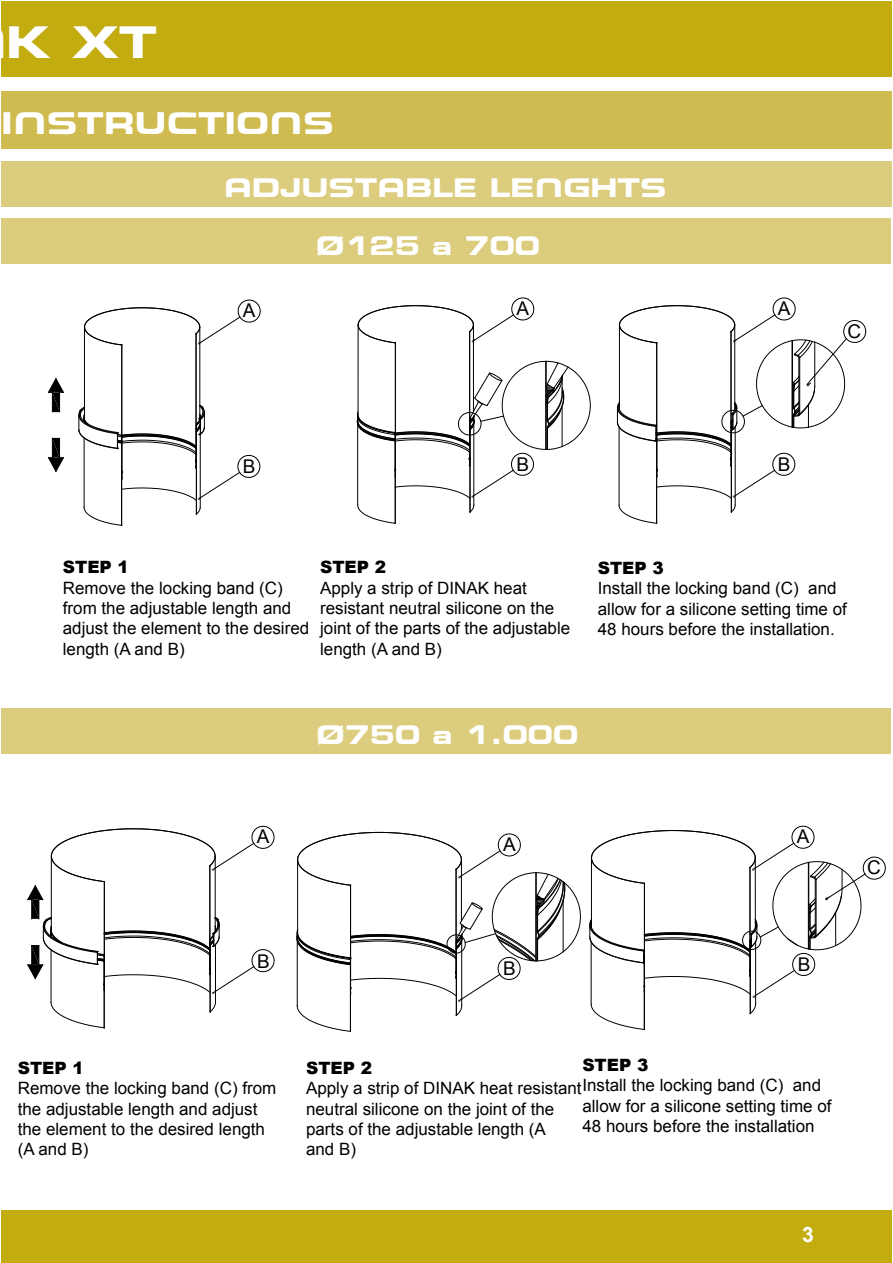
<style>
.page{position:relative;width:893px;height:1263px;background:#fff}
.page>*{position:absolute;margin:0;border:0;box-sizing:border-box;transform-origin:0 0}
.t1{font:700 43.05px "Dinak";color:#fff}
.t2{font:700 29.7px "Dinak";color:#fff}
.t3{font:700 25.5px "Dinak";color:#fff}
.t4{font:700 21.15px "Arial";color:#fff}
.t5{font:18.9px "Arial";color:#000}
.t6{font:16.95px/20.4px "Arial";color:#000}
.t7{font:900 16.95px "Arial";color:#000}
</style>
<div class="page">
<div style="left:1px;top:1px;width:890px;height:75px;background:#c3ac10"></div>
<div style="left:1px;top:1211px;width:890px;height:52px;background:#c3ac10"></div>
<div style="left:1px;top:92px;width:890px;height:57px;background:#cfbb4f"></div>
<div style="left:1px;top:161px;width:890px;height:45px;background:#dccc7e"></div>
<div style="left:1px;top:219px;width:889px;height:45px;background:#dccc7e"></div>
<div style="left:1px;top:708px;width:889px;height:45px;background:#dccc7e"></div>
<hr style="left:51px;top:950px;width:1px;height:52px;background:#000">
<hr style="left:215px;top:945px;width:1px;height:57px;background:#000">
<hr style="left:210px;top:945px;width:1px;height:67px;background:#000">
<hr style="left:104px;top:961px;width:1px;height:67px;background:#000">
<svg style="left:50px;top:1001px;width:55px;height:28px"></svg>
<svg style="left:209px;top:1001px;width:7px;height:12px"></svg>
<svg style="left:27px;top:826px;width:248px;height:168px"></svg>
<svg style="left:296px;top:832px;width:285px;height:200px"></svg>
<hr style="left:199px;top:327px;width:1px;height:92px;background:#000">
<hr style="left:84px;top:327px;width:1px;height:92px;background:#000">
<hr style="left:84px;top:438px;width:1px;height:69px;background:#000">
<hr style="left:200px;top:435px;width:1px;height:72px;background:#000">
<hr style="left:196px;top:334px;width:1px;height:126px;background:#000">
<hr style="left:121px;top:345px;width:1px;height:126px;background:#000">
<hr style="left:196px;top:432px;width:1px;height:82px;background:#000">
<hr style="left:121px;top:443px;width:1px;height:82px;background:#000">
<svg style="left:83px;top:507px;width:40px;height:19px"></svg>
<svg style="left:196px;top:507px;width:5px;height:8px"></svg>
<svg style="left:48px;top:438px;width:16px;height:34px"></svg>
<svg style="left:48px;top:378px;width:16px;height:34px"></svg>
<svg style="left:84px;top:299px;width:177px;height:47px"></svg>
<svg style="left:78px;top:404px;width:183px;height:97px"></svg>
<hr style="left:473px;top:325px;width:1px;height:87px;background:#000">
<hr style="left:358px;top:325px;width:1px;height:90px;background:#000">
<hr style="left:469px;top:332px;width:1px;height:126px;background:#000">
<hr style="left:395px;top:343px;width:1px;height:126px;background:#000">
<svg style="left:357px;top:297px;width:177px;height:47px"></svg>
<svg style="left:356px;top:361px;width:235px;height:163px"></svg>
<svg style="left:616px;top:297px;width:250px;height:227px"></svg>
<svg style="left:589px;top:825px;width:297px;height:205px"></svg>
<h1 class="t1" style="left:6px;top:18px;width:153px">K XT</h1>
<h2 class="t2" style="left:1px;top:107px;width:334px">INSTRUCTIONS</h2>
<h3 class="t3" style="left:224px;top:174px;width:444px">ADJUSTABLE LENGHTS</h3>
<h3 class="t3" style="left:316px;top:231px;width:225px">Ø125 a 700</h3>
<p class="t5" style="left:243px;top:303px;width:14px">A</p>
<p class="t5" style="left:516px;top:301px;width:14px">A</p>
<p class="t5" style="left:777px;top:301px;width:14px">A</p>
<p class="t5" style="left:847px;top:324px;width:15px">C</p>
<p class="t5" style="left:243px;top:459px;width:14px">B</p>
<p class="t5" style="left:516px;top:457px;width:14px">B</p>
<p class="t5" style="left:777px;top:457px;width:14px">B</p>
<p class="t7" style="left:63px;top:558px;width:67px">STEP 1</p>
<p class="t6" style="left:63px;top:579px;width:248px">Remove the locking band (C) from the adjustable length and adjust the element to the desired length (A and B)</p>
<p class="t7" style="left:320px;top:558px;width:67px">STEP 2</p>
<p class="t6" style="left:320px;top:579px;width:252px">Apply a strip of DINAK heat resistant neutral silicone on the joint of the parts of the adjustable length (A and B)</p>
<p class="t7" style="left:597px;top:558px;width:67px">STEP 3</p>
<p class="t6" style="left:597px;top:579px;width:251px">Install the locking band (C) and allow for a silicone setting time of<br>48 hours before the installation.</p>
<h3 class="t3" style="left:316px;top:721px;width:263px">Ø750 a 1.000</h3>
<p class="t5" style="left:257px;top:829px;width:14px">A</p>
<p class="t5" style="left:503px;top:837px;width:14px">A</p>
<p class="t5" style="left:796px;top:829px;width:14px">A</p>
<p class="t5" style="left:867px;top:860px;width:15px">C</p>
<p class="t5" style="left:257px;top:954px;width:14px">B</p>
<p class="t5" style="left:503px;top:961px;width:14px">B</p>
<p class="t5" style="left:797px;top:957px;width:14px">B</p>
<p class="t7" style="left:18px;top:1058px;width:67px">STEP 1</p>
<p class="t6" style="left:18px;top:1080px;width:260px">Remove the locking band (C) from the adjustable length and adjust the element to the desired length (A and B)</p>
<p class="t7" style="left:582px;top:1055px;width:67px">STEP 3</p>
<p class="t6" style="left:582px;top:1077px;width:251px">Install the locking band (C) and allow for a silicone setting time of<br>48 hours before the installation</p>
<p class="t7" style="left:306px;top:1058px;width:67px">STEP 2</p>
<p class="t6" style="left:306px;top:1080px;width:277px">Apply a strip of DINAK heat resistant neutral silicone on the joint of the parts of the adjustable length (A<br>and B)</p>
<p class="t4" style="left:802px;top:1223px;width:13px">3</p>
</div>
